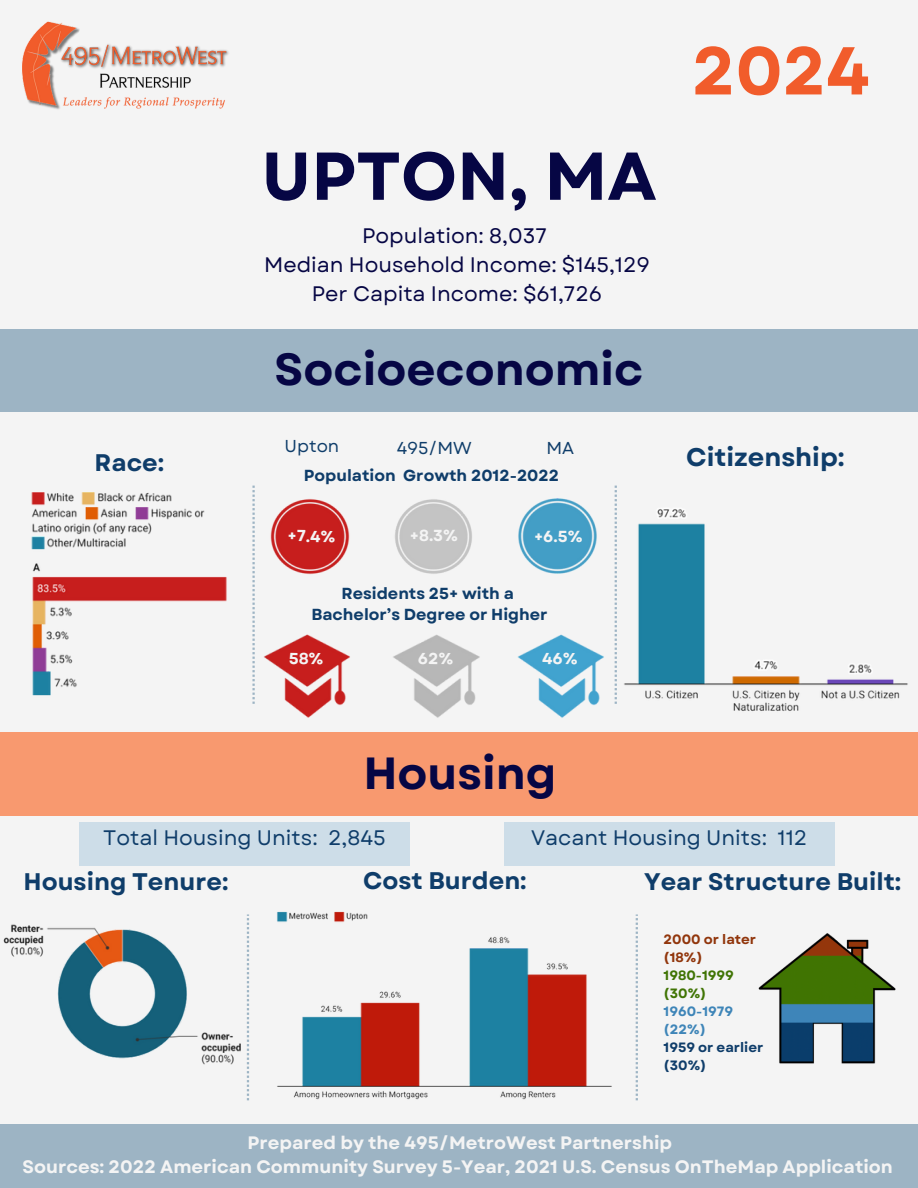
<style>
.page{position:relative;width:918px;height:1188px;background:#f4f4f4}
.page>*{position:absolute;margin:0;border:0;box-sizing:border-box;transform-origin:0 0}
.t1{font:700 67.5px "Garet";color:#060644}
.t2{font:700 67.5px "Garet";color:#f15c2b}
.t3{font:700 45px "Garet";color:#060644}
.t4{font:700 25.5px "Garet";color:#0f3d6a}
.t5{font:700 24px "Garet";color:#0f3d6a}
.t6{font:21px/29.2px "Garet";color:#060644;text-align:center}
.t7{font:21px "Garet";color:#0f3d6a}
.t8{font:700 18px/24.8px "Garet";color:#f4f4f4;text-align:center}
.t9{font:17.25px "Garet";color:#0f3d6a}
.t10{font:700 16.05px "Garet";color:#0f3d6a}
.t11{font:700 16.05px "Garet";color:#f4f4f4}
.t12{font:700 13.5px "Garet";color:#0f3d6a}
.t13{font:700 13.5px "Garet";color:#91360c}
.t14{font:700 13.5px "Garet";color:#407404}
.t15{font:700 13.5px "Garet";color:#3e85b8}
</style>
<div class="page">
<img style="left:270px;top:499px;width:80px;height:76px">
<img style="left:395px;top:499px;width:77px;height:75px">
<img style="left:518px;top:498px;width:79px;height:76px">
<img style="left:264px;top:634px;width:86px;height:84px">
<div style="left:0;top:330px;width:918px;height:82px;background:#9db4c4"></div>
<div style="left:0;top:732px;width:918px;height:84px;background:#f8996f"></div>
<div style="left:0;top:1125px;width:918px;height:63px;background:#9db4c4"></div>
<img style="left:393px;top:635px;width:87px;height:83px">
<img style="left:517px;top:634px;width:87px;height:84px">
<svg style="left:252px;top:486px;width:3px;height:218px"></svg>
<svg style="left:615px;top:486px;width:2px;height:218px"></svg>
<svg style="left:247px;top:1077px;width:2px;height:23px"></svg>
<svg style="left:636px;top:914px;width:2px;height:186px"></svg>
<img style="left:22px;top:22px;width:207px;height:87px">
<img style="left:31px;top:492px;width:196px;height:204px">
<img style="left:624px;top:509px;width:284px;height:202px">
<img style="left:3px;top:914px;width:246px;height:163px">
<img style="left:277px;top:911px;width:335px;height:189px">
<img style="left:758px;top:933px;width:138px;height:131px">
<div style="left:79px;top:822px;width:331px;height:44px;background:#cddde8"></div>
<div style="left:504px;top:822px;width:331px;height:44px;background:#cddde8"></div>
<svg style="left:290px;top:652px;width:33px;height:13px"></svg>
<svg style="left:419px;top:652px;width:34px;height:13px"></svg>
<svg style="left:543px;top:652px;width:34px;height:13px"></svg>
<p class="t1" style="left:261px;top:128px;width:397px">UPTON, MA</p>
<h1 class="t6" style="left:264px;top:221px;width:387px">Population: 8,037<br>Median Household Income: $145,129<br>Per Capita Income: $61,726</h1>
<p class="t3" style="left:275px;top:337px;width:370px">Socioeconomic</p>
<p class="t2" style="left:692px;top:22px;width:179px">2024</p>
<p class="t9" style="left:285px;top:434px;width:56px">Upton</p>
<h6 class="t9" style="left:397px;top:435px;width:77px">495/MW</h6>
<h3 class="t9" style="left:546px;top:435px;width:29px">MA</h3>
<h1 class="t5" style="left:95px;top:445px;width:71px">Race:</h1>
<h4 class="t4" style="left:686px;top:439px;width:160px">Citizenship:</h4>
<h4 class="t10" style="left:304px;top:464px;width:257px">Population Growth 2012-2022</h4>
<p class="t11" style="left:288px;top:524px;width:49px;rotate:1deg">+7.4%</p>
<h2 class="t11" style="left:410px;top:524px;width:50px">+8.3%</h2>
<h4 class="t11" style="left:534px;top:525px;width:50px">+6.5%</h4>
<h3 class="t10" style="left:341px;top:582px;width:174px">Residents 25+ with a</h3>
<p class="t10" style="left:311px;top:603px;width:238px">Bachelor’s Degree or Higher</p>
<p class="t3" style="left:363px;top:740px;width:195px">Housing</p>
<p class="t7" style="left:103px;top:823px;width:284px">Total Housing Units: 2,845</p>
<h6 class="t7" style="left:531px;top:823px;width:278px">Vacant Housing Units: 112</h6>
<h5 class="t5" style="left:23px;top:864px;width:206px">Housing Tenure:</h5>
<p class="t5" style="left:363px;top:864px;width:165px">Cost Burden:</p>
<h5 class="t5" style="left:644px;top:864px;width:259px">Year Structure Built:</h5>
<h3 class="t13" style="left:664px;top:929px;width:94px">2000 or later</h3>
<h3 class="t13" style="left:664px;top:947px;width:41px">(18%)</h3>
<p class="t14" style="left:664px;top:965px;width:72px">1980-1999</p>
<p class="t14" style="left:664px;top:983px;width:44px">(30%)</p>
<p class="t15" style="left:664px;top:1001px;width:71px">1960-1979</p>
<p class="t15" style="left:664px;top:1019px;width:44px">(22%)</p>
<p class="t12" style="left:664px;top:1037px;width:101px">1959 or earlier</p>
<p class="t12" style="left:664px;top:1055px;width:44px">(30%)</p>
<p class="t8" style="left:23px;top:1130px;width:872px">Prepared by the 495/MetroWest Partnership<br>Sources: 2022 American Community Survey 5-Year, 2021 U.S. Census OnTheMap Application</p>
</div>
